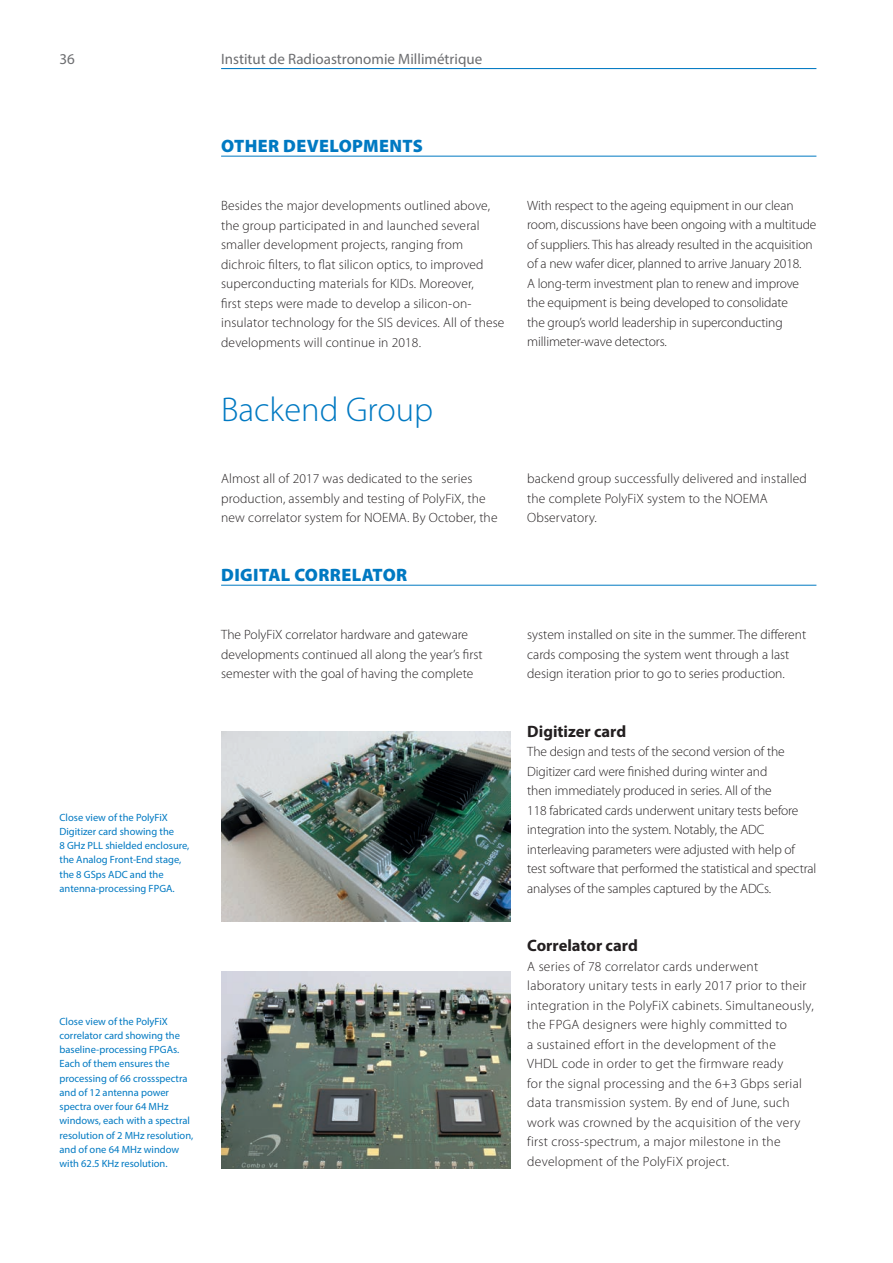
<style>
.page{position:relative;width:893px;height:1263px;background:#fff}
.page>*{position:absolute;margin:0;border:0;box-sizing:border-box;transform-origin:0 0}
.t1{font:300 34.5px "Myriad Pro";color:#0079c2}
.t2{font:900 18px "Myriad Pro";letter-spacing:.02em;color:#0079c2}
.t3{font:700 16.5px "Myriad Pro";color:#231f20}
.t4{font:15px "Myriad Pro";color:#6c6d70}
.t5{font:300 13.5px/19.5px "Myriad Pro";color:#231f20}
.t6{font:300 13.5px/19.5px "Myriad Pro";letter-spacing:.02em;color:#231f20}
.t7{font:10.5px/14.2px "Myriad Pro";color:#0079c2}
</style>
<div class="page">
<hr style="left:221px;top:68px;width:595px;height:1px;background:#0079c2">
<hr style="left:221px;top:585px;width:595px;height:1px;background:#0079c2">
<img style="left:221px;top:731px;width:289px;height:191px">
<img style="left:221px;top:971px;width:289px;height:197px">
<hr style="left:221px;top:156px;width:595px;height:1px;background:#0079c2">
<p class="t4" style="left:60px;top:49px;width:17px">36</p>
<p class="t4" style="left:221px;top:49px;width:263px">Institut de Radioastronomie Millimétrique</p>
<h2 class="t2" style="left:221px;top:135px;width:203px">OTHER DEVELOPMENTS</h2>
<p class="t5" style="left:221px;top:196px;width:285px">Besides the major developments outlined above, the group participated in and launched several smaller development projects, ranging from dichroic filters, to flat silicon optics, to improved superconducting materials for KIDs. Moreover,<br>first steps were made to develop a silicon-on&shy;insulator technology for the SIS devices. All of these developments will continue in 2018.</p>
<p class="t5" style="left:527px;top:196px;width:291px">With respect to the ageing equipment in our clean room, discussions have been ongoing with a multitude of suppliers. This has already resulted in the acquisition of a new wafer dicer, planned to arrive January 2018.<br>A long-term investment plan to renew and improve the equipment is being developed to consolidate<br>the group’s world leadership in superconducting millimeter-wave detectors.</p>
<h1 class="t1" style="left:221px;top:390px;width:214px">Backend Group</h1>
<p class="t5" style="left:221px;top:469px;width:278px">Almost all of 2017 was dedicated to the series production, assembly and testing of PolyFiX, the new correlator system for NOEMA. By October, the</p>
<h2 class="t2" style="left:221px;top:564px;width:188px">DIGITAL CORRELATOR</h2>
<p class="t5" style="left:527px;top:469px;width:281px">backend group successfully delivered and installed the complete PolyFiX system to the NOEMA<br>Observatory.</p>
<p class="t7" style="left:60px;top:810px;width:131px">Close view of the PolyFiX<br>Digitizer card showing the<br>8 GHz PLL shielded enclosure, the Analog Front-End stage, the 8 GSps ADC and the antenna-processing FPGA.</p>
<p class="t7" style="left:60px;top:1014px;width:135px">Close view of the PolyFiX correlator card showing the baseline-processing FPGAs.<br>Each of them ensures the processing of 66 crossspectra and of 12 antenna power spectra over four 64 MHz windows, each with a spectral resolution of 2 MHz resolution, and of one 64 MHz window with 62.5 KHz resolution.</p>
<p class="t5" style="left:221px;top:625px;width:263px">The PolyFiX correlator hardware and gateware developments continued all along the year’s first semester with the goal of having the complete</p>
<p class="t5" style="left:527px;top:625px;width:280px">system installed on site in the summer. The different cards composing the system went through a last design iteration prior to go to series production.</p>
<p class="t3" style="left:527px;top:720px;width:100px">Digitizer card</p>
<p class="t5" style="left:527px;top:742px;width:291px">The design and tests of the second version of the Digitizer card were finished during winter and<br>then immediately produced in series. All of the<br>118 fabricated cards underwent unitary tests before integration into the system. Notably, the ADC interleaving parameters were adjusted with help of test software that performed the statistical and spectral analyses of the samples captured by the ADCs.</p>
<p class="t3" style="left:527px;top:935px;width:112px">Correlator card</p>
<p class="t6" style="left:527px;top:956px;width:288px">A series of 78 correlator cards underwent laboratory unitary tests in early 2017 prior to their integration in the PolyFiX cabinets. Simultaneously, the FPGA designers were highly committed to<br>a sustained effort in the development of the<br>VHDL code in order to get the firmware ready<br>for the signal processing and the 6+3 Gbps serial data transmission system. By end of June, such work was crowned by the acquisition of the very first cross-spectrum, a major milestone in the development of the PolyFiX project.</p>
</div>
